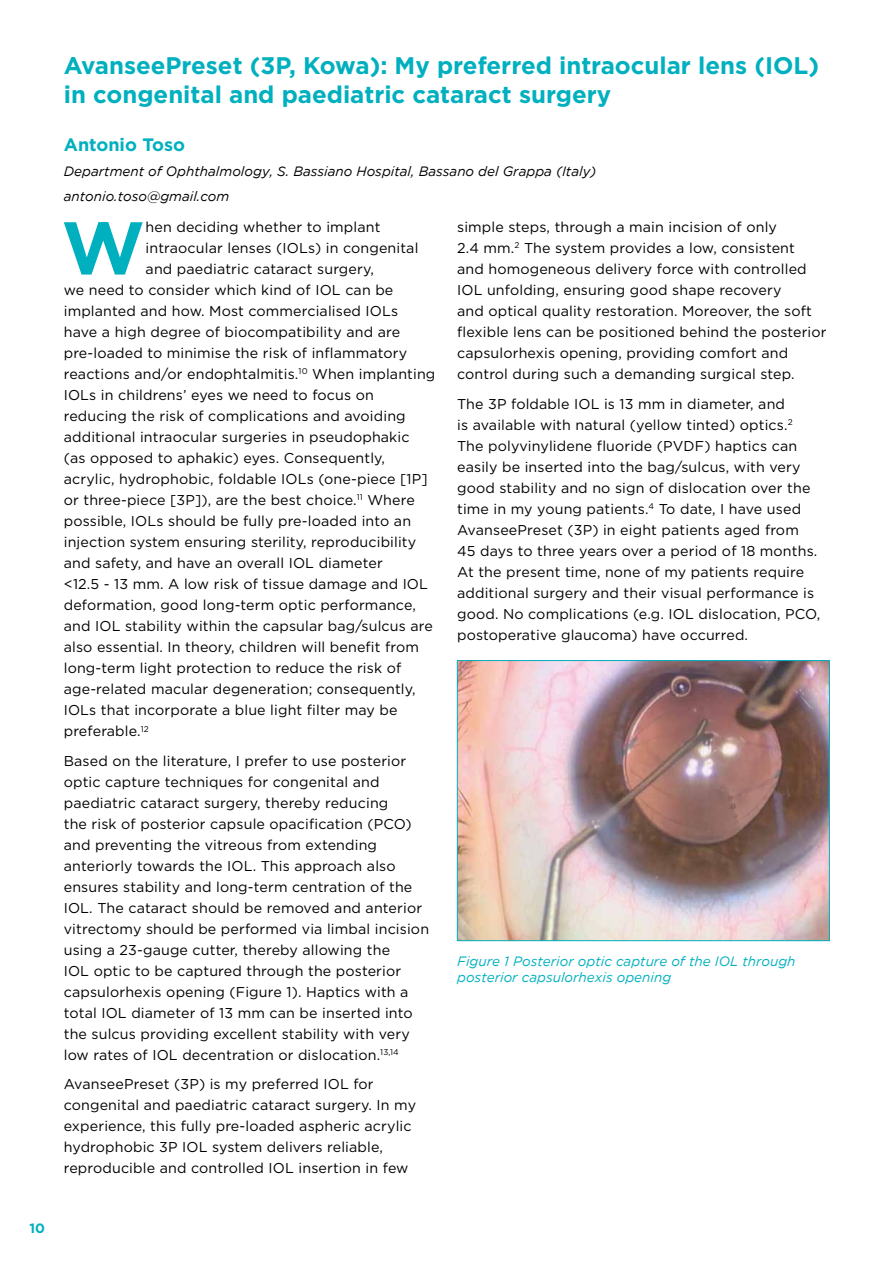
<style>
.page{position:relative;width:893px;height:1263px;background:#fff}
.page>*{position:absolute;margin:0;border:0;box-sizing:border-box;transform-origin:0 0}
.t1{font:700 74.25px "Gotham";color:#00b0bf}
.t2{font:700 24px/28.8px "Gotham";color:#00b0bf}
.t3{font:700 18px "Gotham";color:#00b0bf}
.t4{font:14.25px/21px "Gotham";letter-spacing:.01em;color:#000}
.t5{font:italic 13.5px/24.6px "Gotham";color:#000}
.t6{font:italic 13.5px/16.2px "Gotham";color:#00b0bf}
.t7{font:700 13.5px "Gotham";color:#00b0bf}
</style>
<div class="page">
<img style="left:459px;top:662px;width:369px;height:277px">
<div style="left:457px;top:660px;width:373px;height:281px;border:1px solid #00b0bf"></div>
<p class="t7" style="left:30px;top:1219px;width:17px">10</p>
<h2 class="t2" style="left:64px;top:51px;width:757px">AvanseePreset (3P, Kowa): My preferred intraocular lens (IOL) in congenital and paediatric cataract surgery</h2>
<p class="t3" style="left:64px;top:133px;width:123px">Antonio Toso</p>
<p class="t5" style="left:64px;top:159px;width:534px">Department of Ophthalmology, S. Bassiano Hospital, Bassano del Grappa (Italy) antonio.toso@gmail.com</p>
<h1 class="t1" style="left:62px;top:205px;width:85px">W</h1>
<p class="t4" style="left:146px;top:216px;width:236px">hen deciding whether to implant</p>
<p class="t4" style="left:457px;top:216px;width:371px">simple steps, through a main incision of only<br>2.4 mm.<sup>2</sup> The system provides a low, consistent<br>and homogeneous delivery force with controlled IOL unfolding, ensuring good shape recovery<br>and optical quality restoration. Moreover, the soft flexible lens can be positioned behind the posterior capsulorhexis opening, providing comfort and control during such a demanding surgical step.</p>
<p class="t4" style="left:457px;top:393px;width:365px">The 3P foldable IOL is 13 mm in diameter, and<br>is available with natural (yellow tinted) optics.<sup>2<br></sup>The polyvinylidene fluoride (PVDF) haptics can easily be inserted into the bag/sulcus, with very good stability and no sign of dislocation over the time in my young patients.<sup>4</sup> To date, I have used AvanseePreset (3P) in eight patients aged from 45 days to three years over a period of 18 months.<br>At the present time, none of my patients require additional surgery and their visual performance is good. No complications (e.g. IOL dislocation, PCO, postoperative glaucoma) have occurred.</p>
<p class="t4" style="left:146px;top:237px;width:274px">intraocular lenses (IOLs) in congenital</p>
<p class="t4" style="left:146px;top:258px;width:230px">and paediatric cataract surgery,</p>
<p class="t4" style="left:64px;top:279px;width:331px">we need to consider which kind of IOL can be</p>
<p class="t4" style="left:64px;top:300px;width:336px">implanted and how. Most commercialised IOLs</p>
<p class="t4" style="left:64px;top:321px;width:338px">have a high degree of biocompatibility and are</p>
<p class="t4" style="left:64px;top:342px;width:345px">pre-loaded to minimise the risk of inflammatory</p>
<p class="t4" style="left:64px;top:363px;width:373px">reactions and/or endophtalmitis.<sup>10</sup> When implanting</p>
<p class="t4" style="left:64px;top:384px;width:312px">IOLs in childrens’ eyes we need to focus on</p>
<p class="t4" style="left:64px;top:405px;width:343px">reducing the risk of complications and avoiding</p>
<p class="t4" style="left:64px;top:426px;width:347px">additional intraocular surgeries in pseudophakic</p>
<p class="t4" style="left:64px;top:447px;width:323px">(as opposed to aphakic) eyes. Consequently,</p>
<p class="t4" style="left:64px;top:468px;width:365px">acrylic, hydrophobic, foldable IOLs (one-piece [1P]</p>
<p class="t4" style="left:64px;top:489px;width:353px">or three-piece [3P]), are the best choice.<sup>11</sup> Where</p>
<p class="t4" style="left:64px;top:510px;width:349px">possible, IOLs should be fully pre-loaded into an</p>
<p class="t4" style="left:64px;top:531px;width:354px">injection system ensuring sterility, reproducibility</p>
<p class="t4" style="left:64px;top:552px;width:321px">and safety, and have an overall IOL diameter</p>
<p class="t4" style="left:64px;top:573px;width:366px">&lt;12.5 - 13 mm. A low risk of tissue damage and IOL</p>
<p class="t4" style="left:64px;top:594px;width:354px">deformation, good long-term optic performance,</p>
<p class="t4" style="left:64px;top:615px;width:371px">and IOL stability within the capsular bag/sulcus are</p>
<p class="t4" style="left:64px;top:636px;width:357px">also essential. In theory, children will benefit from</p>
<p class="t4" style="left:64px;top:657px;width:339px">long-term light protection to reduce the risk of</p>
<p class="t4" style="left:64px;top:678px;width:353px">age-related macular degeneration; consequently,</p>
<p class="t4" style="left:64px;top:699px;width:335px">IOLs that incorporate a blue light filter may be</p>
<p class="t4" style="left:64px;top:720px;width:87px">preferable.<sup>12</sup></p>
<p class="t4" style="left:64px;top:750px;width:367px">Based on the literature, I prefer to use posterior optic capture techniques for congenital and paediatric cataract surgery, thereby reducing<br>the risk of posterior capsule opacification (PCO) and preventing the vitreous from extending anteriorly towards the IOL. This approach also ensures stability and long-term centration of the IOL. The cataract should be removed and anterior vitrectomy should be performed via limbal incision using a 23-gauge cutter, thereby allowing the<br>IOL optic to be captured through the posterior capsulorhexis opening (Figure 1). Haptics with a total IOL diameter of 13 mm can be inserted into the sulcus providing excellent stability with very low rates of IOL decentration or dislocation.<sup>13,14</sup></p>
<p class="t4" style="left:64px;top:1073px;width:354px">AvanseePreset (3P) is my preferred IOL for congenital and paediatric cataract surgery. In my experience, this fully pre-loaded aspheric acrylic hydrophobic 3P IOL system delivers reliable, reproducible and controlled IOL insertion in few</p>
<p class="t6" style="left:457px;top:953px;width:340px">Figure 1 Posterior optic capture of the IOL through posterior capsulorhexis opening</p>
</div>
